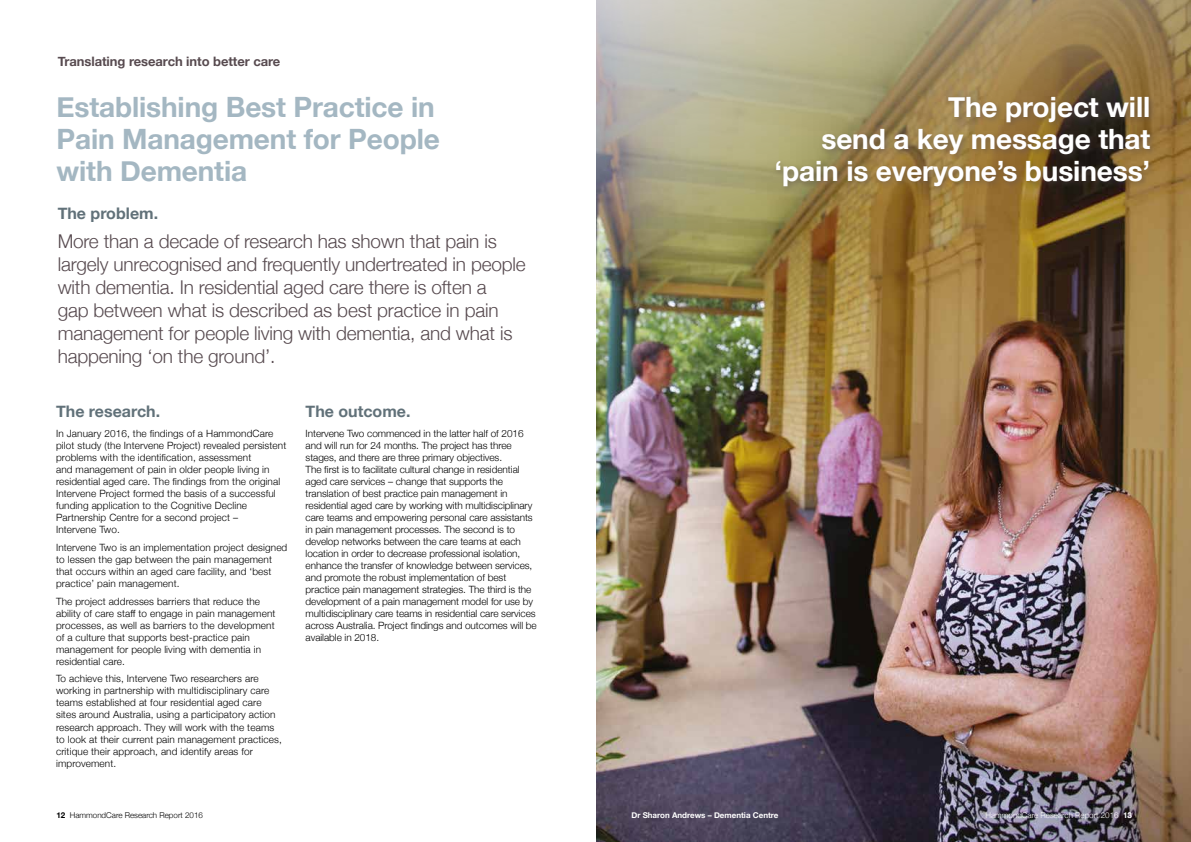
<style>
.page{position:relative;width:1191px;height:842px;background:#fff}
.page>*{position:absolute;margin:0;border:0;box-sizing:border-box;transform-origin:0 0}
.t1{font:700 28px/32px "Helvetica Neue";letter-spacing:-.005em;color:#a4b7c2}
.t2{font:700 28px/32px "Helvetica Neue";letter-spacing:-.005em;color:#fff;text-align:right}
.t3{font:300 19px/23px "Helvetica Neue";letter-spacing:-.01em;color:#574a4f}
.t4{font:700 16px "Helvetica Neue";color:#617179}
.t5{font:700 13px "Helvetica Neue";letter-spacing:-.005em;color:#574a4f}
.t6{font:300 10px/12px "Helvetica Neue";letter-spacing:.01em;color:#000}
.t7{font:300 8px "Helvetica Neue";color:#000}
.t8{font:300 8px "Helvetica Neue";color:#fff}
.t9{font:700 8px "Helvetica Neue";color:#fff}
.s1{font-weight:700}
</style>
<div class="page">
<img style="left:596px;top:0;width:595px;height:842px">
<div style="left:773px;top:94px;width:384px;height:100px;background:#574a4f;opacity:.45"></div>
<h3 class="t5" style="left:58px;top:52px;width:224px">Translating research into better care</h3>
<h1 class="t1" style="left:57px;top:92px;width:385px">Establishing Best Practice in<br>Pain Management for People with Dementia</h1>
<h3 class="t4" style="left:58px;top:201px;width:102px">The problem.</h3>
<p class="t3" style="left:58px;top:228px;width:469px">More than a decade of research has shown that pain is largely unrecognised and frequently undertreated in people with dementia. In residential aged care there is often a<br>gap between what is described as best practice in pain management for people living with dementia, and what is happening ‘on the ground’.</p>
<h3 class="t4" style="left:56px;top:399px;width:106px">The research.</h3>
<p class="t6" style="left:56px;top:427px;width:232px">In January 2016, the findings of a HammondCare pilot study (the Intervene Project) revealed persistent problems with the identification, assessment<br>and management of pain in older people living in residential aged care. The findings from the original Intervene Project formed the basis of a successful funding application to the Cognitive Decline Partnership Centre for a second project –<br>Intervene Two.</p>
<p class="t6" style="left:56px;top:541px;width:233px">Intervene Two is an implementation project designed to lessen the gap between the pain management that occurs within an aged care facility, and ‘best practice’ pain management.</p>
<p class="t6" style="left:56px;top:594px;width:221px">The project addresses barriers that reduce the ability of care staff to engage in pain management processes, as well as barriers to the development of a culture that supports best-practice pain management for people living with dementia in residential care.</p>
<p class="t6" style="left:56px;top:672px;width:227px">To achieve this, Intervene Two researchers are working in partnership with multidisciplinary care teams established at four residential aged care sites around Australia, using a participatory action research approach. They will work with the teams to look at their current pain management practices, critique their approach, and identify areas for improvement.</p>
<h3 class="t4" style="left:306px;top:399px;width:106px">The outcome.</h3>
<p class="t6" style="left:306px;top:427px;width:233px">Intervene Two commenced in the latter half of 2016 and will run for 24 months. The project has three stages, and there are three primary objectives.<br>The first is to facilitate cultural change in residential aged care services – change that supports the translation of best practice pain management in residential aged care by working with multidisciplinary care teams and empowering personal care assistants in pain management processes. The second is to develop networks between the care teams at each location in order to decrease professional isolation, enhance the transfer of knowledge between services, and promote the robust implementation of best practice pain management strategies. The third is the development of a pain management model for use by multidisciplinary care teams in residential care services across Australia. Project findings and outcomes will be available in 2018.</p>
<h1 class="t2" style="left:774px;top:92px;width:377px">The project will<br>send a key message that ‘pain is everyone’s business’</h1>
<p class="t7" style="left:56px;top:808px;width:148px"><span class="s1">12</span> HammondCare Research Report 2016</p>
<p class="t9" style="left:631px;top:809px;width:148px">Dr Sharon Andrews – Dementia Centre</p>
<p class="t8" style="left:985px;top:808px;width:148px">HammondCare Research Report 2016 <span class="s1">13</span></p>
</div>
